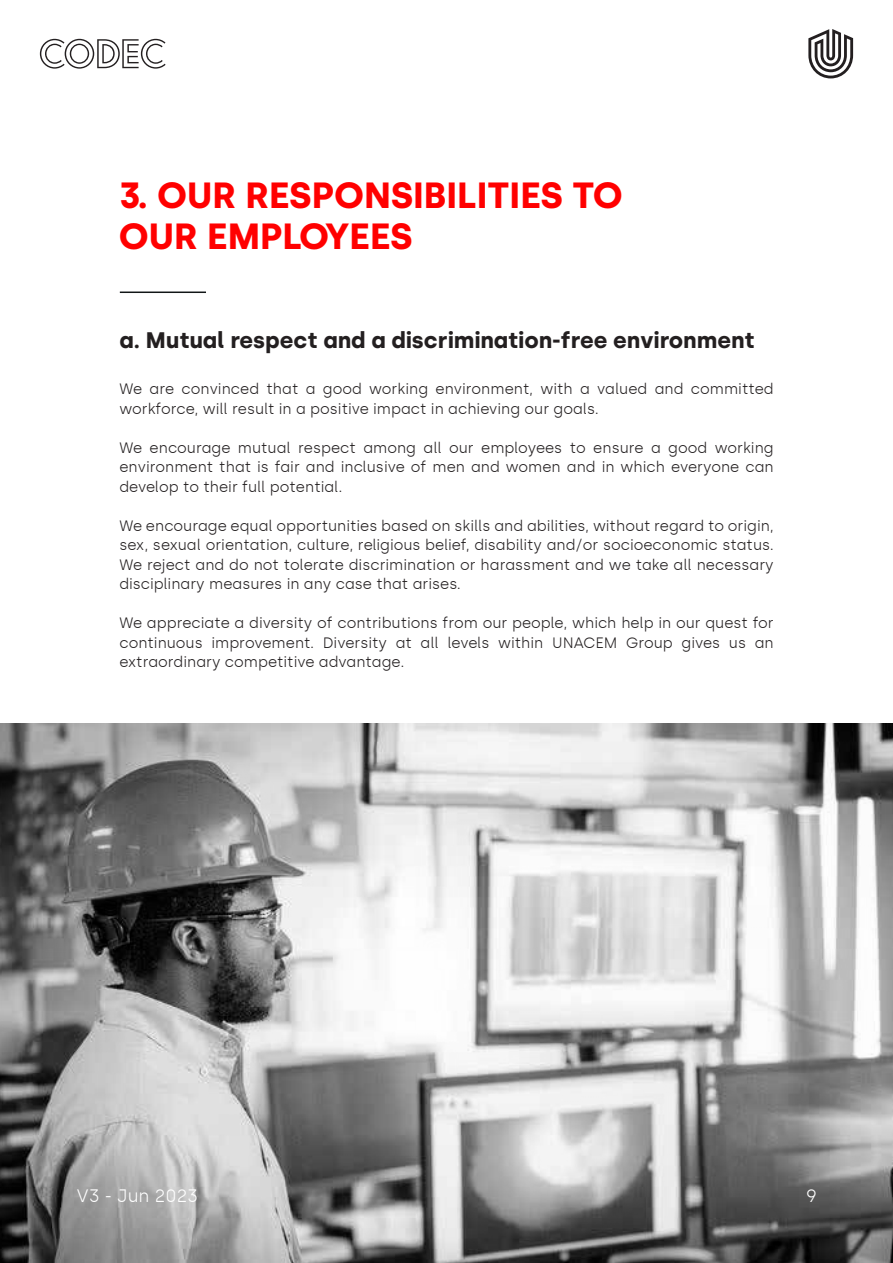
<style>
.page{position:relative;width:893px;height:1263px;background:#fff}
.page>*{position:absolute;margin:0;border:0;box-sizing:border-box;transform-origin:0 0}
.t1{font:700 36.45px/41.1px "Silka";color:#f00}
.t2{font:700 22.5px "Silka";color:#231f20}
.t3{font:300 18px "Silka";color:#fff}
.t4{font:300 15px/19.5px "Silka";color:#231f20;text-align:justify}
</style>
<div class="page">
<svg style="left:0;top:723px;width:893px;height:540px"></svg>
<hr style="left:120px;top:291px;width:86px;height:2px;background:#121617">
<svg style="left:808px;top:29px;width:45px;height:49px"></svg>
<svg style="left:40px;top:39px;width:126px;height:30px"></svg>
<h1 class="t1" style="left:119px;top:175px;width:506px">3. OUR RESPONSIBILITIES TO<br>OUR EMPLOYEES</h1>
<h2 class="t2" style="left:119px;top:327px;width:637px">a. Mutual respect and a discrimination-free environment</h2>
<p class="t4" style="left:119px;top:379px;width:656px">We are convinced that a good working environment, with a valued and committed workforce, will result in a positive impact in achieving our goals.</p>
<p class="t4" style="left:119px;top:438px;width:656px">We encourage mutual respect among all our employees to ensure a good working environment that is fair and inclusive of men and women and in which everyone can develop to their full potential.</p>
<p class="t4" style="left:119px;top:516px;width:656px">We encourage equal opportunities based on skills and abilities, without regard to origin, sex, sexual orientation, culture, religious belief, disability and/or socioeconomic status.<br>We reject and do not tolerate discrimination or harassment and we take all necessary disciplinary measures in any case that arises.</p>
<p class="t4" style="left:119px;top:613px;width:656px">We appreciate a diversity of contributions from our people, which help in our quest for continuous improvement. Diversity at all levels within UNACEM Group gives us an extraordinary competitive advantage.</p>
<p class="t3" style="left:77px;top:1185px;width:123px">V3 - Jun 2023</p>
<p class="t3" style="left:806px;top:1185px;width:13px">9</p>
</div>
